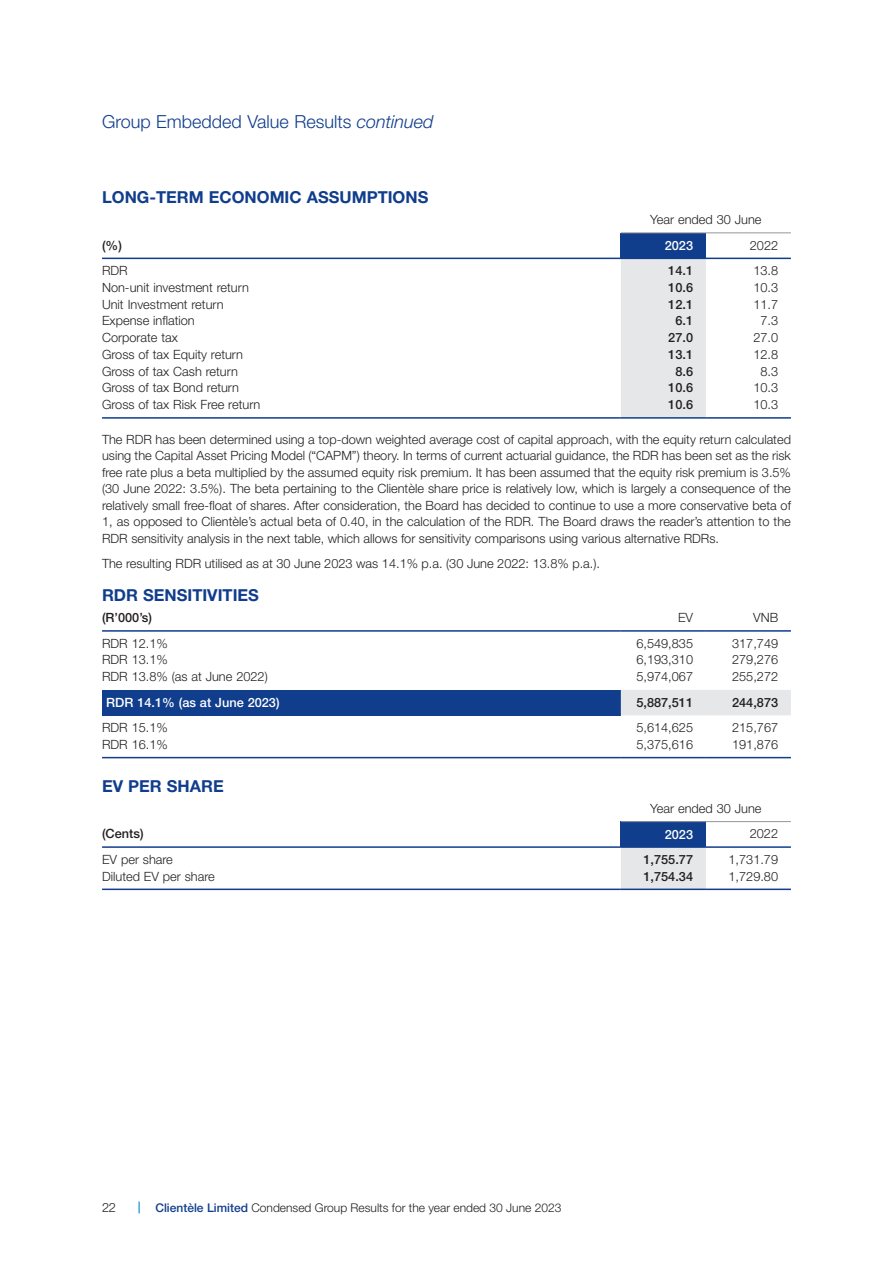
<style>
.page{position:relative;width:893px;height:1263px;background:#fff}
.page>*{position:absolute;margin:0;border:0;box-sizing:border-box;transform-origin:0 0}
.t1{font:300 18px "Helvetica Neue LT Std";color:#103d8c}
.t2{font:700 16.5px "Helvetica Neue LT Std";color:#103d8c}
.t3{font:300 12.75px/16.5px "Helvetica Neue LT Std";color:#231f20;text-align:justify}
.t4{font:500 12.75px "Helvetica Neue LT Std";color:#231f20}
.t5{font:500 12.75px "Helvetica Neue LT Std";color:#fff}
.t6{font:300 12px "Helvetica Neue LT Std";color:#231f20}
.s1{font-style:italic}
.s2{font-weight:500;color:#103d8c}
</style>
<div class="page">
<svg style="left:138px;top:1201px;width:2px;height:12px"></svg>
<div style="left:621px;top:233px;width:85px;height:25px;background:#103d8c"></div>
<div style="left:621px;top:259px;width:85px;height:158px;background:#e6e7e9"></div>
<hr style="left:621px;top:232px;width:85px;height:1px;background:#939598">
<hr style="left:706px;top:232px;width:85px;height:1px;background:#939598">
<hr style="left:102px;top:258px;width:519px;height:1px;background:#103d8c">
<hr style="left:706px;top:258px;width:85px;height:1px;background:#103d8c">
<hr style="left:621px;top:258px;width:85px;height:1px;background:#103d8c">
<hr style="left:102px;top:417px;width:519px;height:2px;background:#103d8c">
<hr style="left:621px;top:417px;width:85px;height:2px;background:#103d8c">
<hr style="left:706px;top:417px;width:85px;height:2px;background:#103d8c">
<div style="left:102px;top:690px;width:519px;height:25px;background:#103d8c"></div>
<div style="left:621px;top:690px;width:170px;height:25px;background:#e6e7e9"></div>
<hr style="left:102px;top:757px;width:519px;height:1px;background:#103d8c">
<hr style="left:621px;top:757px;width:85px;height:1px;background:#103d8c">
<hr style="left:706px;top:757px;width:85px;height:1px;background:#103d8c">
<hr style="left:102px;top:630px;width:519px;height:2px;background:#103d8c">
<hr style="left:621px;top:630px;width:85px;height:2px;background:#103d8c">
<hr style="left:706px;top:630px;width:85px;height:2px;background:#103d8c">
<div style="left:621px;top:822px;width:85px;height:25px;background:#103d8c"></div>
<div style="left:621px;top:848px;width:85px;height:40px;background:#e6e7e9"></div>
<hr style="left:621px;top:821px;width:85px;height:1px;background:#939598">
<hr style="left:706px;top:821px;width:85px;height:1px;background:#939598">
<hr style="left:102px;top:846px;width:519px;height:2px;background:#103d8c">
<hr style="left:706px;top:846px;width:85px;height:2px;background:#103d8c">
<hr style="left:621px;top:846px;width:85px;height:2px;background:#103d8c">
<hr style="left:102px;top:888px;width:519px;height:2px;background:#103d8c">
<hr style="left:621px;top:888px;width:85px;height:2px;background:#103d8c">
<hr style="left:706px;top:888px;width:85px;height:2px;background:#103d8c">
<h1 class="t1" style="left:102px;top:110px;width:333px">Group Embedded Value Results <span class="s1">continued</span></h1>
<p class="t2" style="left:102px;top:187px;width:328px">LONG-TERM ECONOMIC ASSUMPTIONS</p>
<p class="t4" style="left:102px;top:237px;width:21px">(%)</p>
<p class="t3" style="left:650px;top:211px;width:113px">Year ended 30 June</p>
<p class="t5" style="left:665px;top:238px;width:30px">2023</p>
<p class="t3" style="left:750px;top:237px;width:30px">2022</p>
<p class="t3" style="left:102px;top:262px;width:27px">RDR</p>
<p class="t4" style="left:668px;top:263px;width:26px">14.1</p>
<p class="t3" style="left:753px;top:262px;width:26px">13.8</p>
<p class="t3" style="left:102px;top:279px;width:148px">Non-unit investment return</p>
<p class="t4" style="left:668px;top:280px;width:26px">10.6</p>
<p class="t3" style="left:753px;top:279px;width:26px">10.3</p>
<p class="t3" style="left:102px;top:296px;width:123px">Unit Investment return</p>
<p class="t4" style="left:668px;top:296px;width:26px">12.1</p>
<p class="t3" style="left:753px;top:296px;width:26px">11.7</p>
<p class="t3" style="left:102px;top:312px;width:94px">Expense inflation</p>
<p class="t4" style="left:675px;top:313px;width:19px">6.1</p>
<p class="t3" style="left:760px;top:312px;width:19px">7.3</p>
<p class="t3" style="left:102px;top:329px;width:77px">Corporate tax</p>
<p class="t4" style="left:668px;top:330px;width:26px">27.0</p>
<p class="t3" style="left:753px;top:329px;width:26px">27.0</p>
<p class="t3" style="left:102px;top:346px;width:142px">Gross of tax Equity return</p>
<p class="t4" style="left:668px;top:347px;width:26px">13.1</p>
<p class="t3" style="left:753px;top:346px;width:26px">12.8</p>
<p class="t3" style="left:102px;top:363px;width:137px">Gross of tax Cash return</p>
<p class="t4" style="left:675px;top:363px;width:19px">8.6</p>
<p class="t3" style="left:760px;top:363px;width:19px">8.3</p>
<p class="t3" style="left:102px;top:379px;width:138px">Gross of tax Bond return</p>
<p class="t4" style="left:668px;top:380px;width:26px">10.6</p>
<p class="t3" style="left:753px;top:379px;width:26px">10.3</p>
<p class="t3" style="left:102px;top:396px;width:160px">Gross of tax Risk Free return</p>
<p class="t4" style="left:668px;top:397px;width:26px">10.6</p>
<p class="t3" style="left:753px;top:396px;width:26px">10.3</p>
<p class="t3" style="left:102px;top:431px;width:690px">The RDR has been determined using a top-down weighted average cost of capital approach, with the equity return calculated using the Capital Asset Pricing Model (“CAPM”) theory. In terms of current actuarial guidance, the RDR has been set as the risk free rate plus a beta multiplied by the assumed equity risk premium. It has been assumed that the equity risk premium is 3.5% (30 June 2022: 3.5%). The beta pertaining to the Clientèle share price is relatively low, which is largely a consequence of the relatively small free-float of shares. After consideration, the Board has decided to continue to use a more conservative beta of 1, as opposed to Clientèle’s actual beta of 0.40, in the calculation of the RDR. The Board draws the reader’s attention to the RDR sensitivity analysis in the next table, which allows for sensitivity comparisons using various alternative RDRs.</p>
<p class="t3" style="left:102px;top:555px;width:499px">The resulting RDR utilised as at 30 June 2023 was 14.1% p.a. (30 June 2022: 13.8% p.a.).</p>
<p class="t2" style="left:102px;top:585px;width:158px">RDR SENSITIVITIES</p>
<p class="t4" style="left:102px;top:610px;width:52px">(R’000’s)</p>
<p class="t3" style="left:678px;top:609px;width:17px">EV</p>
<p class="t3" style="left:753px;top:609px;width:27px">VNB</p>
<p class="t3" style="left:102px;top:635px;width:67px">RDR 12.1%</p>
<p class="t3" style="left:636px;top:635px;width:58px">6,549,835</p>
<p class="t3" style="left:732px;top:635px;width:48px">317,749</p>
<p class="t3" style="left:102px;top:651px;width:67px">RDR 13.1%</p>
<p class="t3" style="left:636px;top:651px;width:58px">6,193,310</p>
<p class="t3" style="left:732px;top:651px;width:48px">279,276</p>
<p class="t3" style="left:102px;top:668px;width:167px">RDR 13.8% (as at June 2022)</p>
<p class="t3" style="left:636px;top:668px;width:58px">5,974,067</p>
<p class="t3" style="left:732px;top:668px;width:48px">255,272</p>
<p class="t5" style="left:106px;top:694px;width:175px">RDR 14.1% (as at June 2023)</p>
<p class="t4" style="left:636px;top:694px;width:58px">5,887,511</p>
<p class="t4" style="left:732px;top:694px;width:48px">244,873</p>
<p class="t3" style="left:102px;top:719px;width:67px">RDR 15.1%</p>
<p class="t3" style="left:636px;top:719px;width:58px">5,614,625</p>
<p class="t3" style="left:732px;top:719px;width:48px">215,767</p>
<p class="t3" style="left:102px;top:736px;width:67px">RDR 16.1%</p>
<p class="t3" style="left:636px;top:736px;width:58px">5,375,616</p>
<p class="t3" style="left:732px;top:736px;width:48px">191,876</p>
<p class="t2" style="left:102px;top:776px;width:123px">EV PER SHARE</p>
<p class="t4" style="left:102px;top:826px;width:43px">(Cents)</p>
<p class="t3" style="left:650px;top:800px;width:113px">Year ended 30 June</p>
<p class="t5" style="left:665px;top:827px;width:30px">2023</p>
<p class="t3" style="left:750px;top:825px;width:30px">2022</p>
<p class="t3" style="left:102px;top:851px;width:72px">EV per share</p>
<p class="t4" style="left:643px;top:852px;width:51px">1,755.77</p>
<p class="t3" style="left:728px;top:851px;width:51px">1,731.79</p>
<p class="t3" style="left:102px;top:867px;width:114px">Diluted EV per share</p>
<p class="t4" style="left:643px;top:868px;width:51px">1,754.34</p>
<p class="t3" style="left:728px;top:867px;width:51px">1,729.80</p>
<p class="t3" style="left:102px;top:1199px;width:15px">22</p>
<p class="t6" style="left:155px;top:1200px;width:407px"><span class="s2">Clientèle Limited</span> Condensed Group Results for the year ended 30 June 2023</p>
</div>
